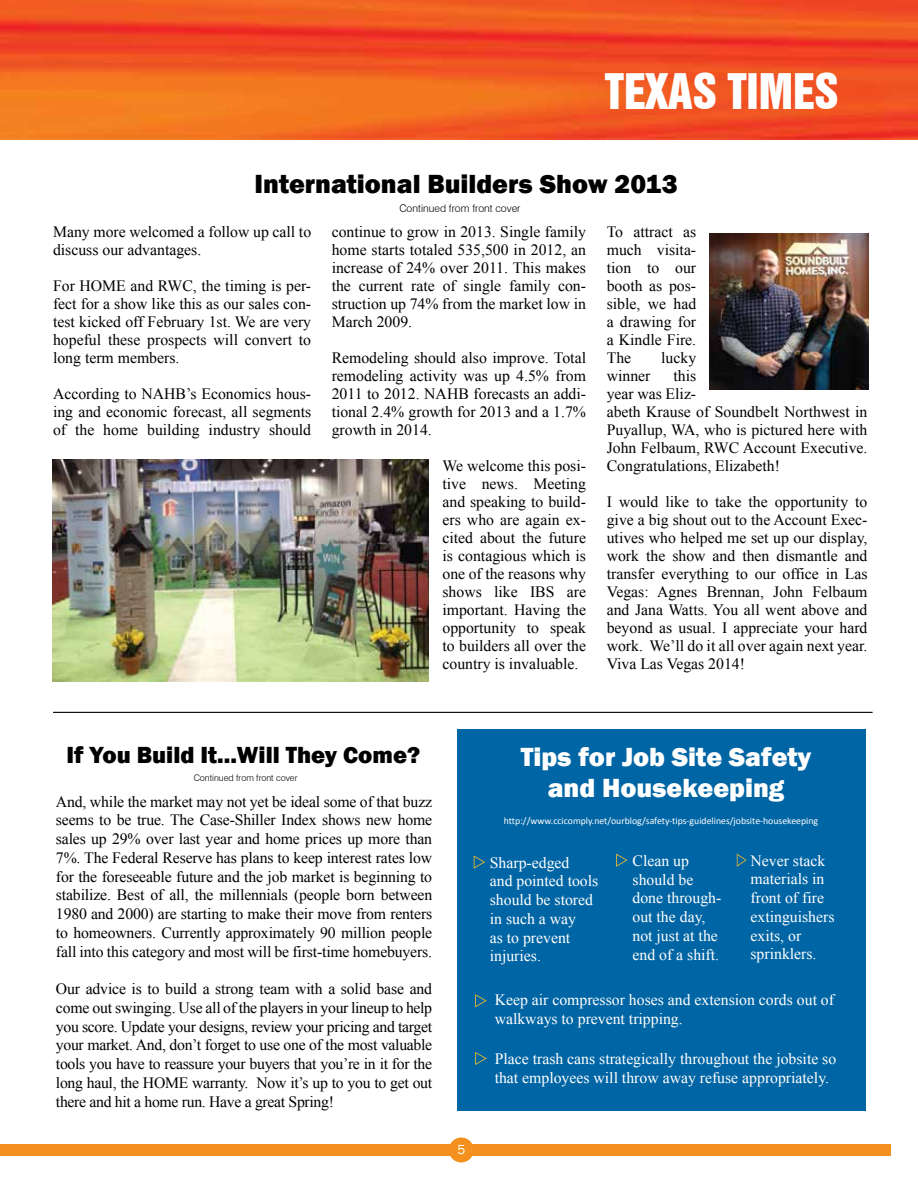
<style>
.page{position:relative;width:918px;height:1188px;background:#fff}
.page>*{position:absolute;margin:0;border:0;box-sizing:border-box;transform-origin:0 0}
.t1{font:45px "Swiss 921 BT Regular A";color:#fff}
.t2{font:800 27px/31.5px "Franklin Gothic";color:#fff;text-align:center}
.t3{font:800 27px "Franklin Gothic";color:#000}
.t4{font:800 24px "Franklin Gothic";color:#000}
.t5{font:15.75px/18px "Times New Roman";color:#000;text-align:justify}
.t6{font:15.75px/18.8px "Times New Roman";color:#fff}
.t7{font:13.5px "Franklin Gothic";color:#fff}
.t8{font:300 10.5px "Swiss 721 BT";color:#000}
.t9{font:9.75px "Calibri";color:#fff}
.t10{font:300 9px "Swiss 721 BT";color:#000}
</style>
<div class="page">
<div style="left:0;top:1144px;width:891px;height:12px;background:#f4901d"></div>
<div style="left:449px;top:1138px;width:25px;height:24px;background:#f4901d;border-radius:50%"></div>
<img style="left:0;top:0;width:918px;height:139px">
<img style="left:53px;top:460px;width:376px;height:221px">
<div style="left:457px;top:729px;width:409px;height:382px;background:#0065a4"></div>
<svg style="left:474px;top:856px;width:11px;height:13px"></svg>
<svg style="left:475px;top:994px;width:12px;height:13px"></svg>
<svg style="left:475px;top:1052px;width:12px;height:13px"></svg>
<svg style="left:616px;top:854px;width:12px;height:13px"></svg>
<svg style="left:737px;top:854px;width:10px;height:13px"></svg>
<img style="left:710px;top:233px;width:158px;height:156px">
<hr style="left:53px;top:712px;width:820px;height:1px;background:#000">
<h1 class="t1" style="left:605px;top:62px;width:235px">TEXAS TIMES</h1>
<h2 class="t3" style="left:255px;top:166px;width:425px">International Builders Show 2013</h2>
<p class="t8" style="left:399px;top:202px;width:123px">Continued from front cover</p>
<p class="t5" style="left:53px;top:223px;width:260px">Many more welcomed a follow up call to discuss our advantages.</p>
<p class="t5" style="left:53px;top:277px;width:260px">For HOME and RWC, the timing is per&shy;fect for a show like this as our sales con&shy;test kicked off February 1st. We are very hopeful these prospects will convert to long term members.</p>
<p class="t5" style="left:53px;top:385px;width:260px">According to NAHB’s Economics hous&shy;ing and economic forecast, all segments of the home building industry should</p>
<p class="t5" style="left:332px;top:223px;width:256px">continue to grow in 2013. Single family home starts totaled 535,500 in 2012, an increase of 24% over 2011. This makes the current rate of single family con&shy;struction up 74% from the market low in March 2009.</p>
<p class="t5" style="left:332px;top:349px;width:256px">Remodeling should also improve. Total remodeling activity was up 4.5% from 2011 to 2012. NAHB forecasts an addi&shy;tional 2.4% growth for 2013 and a 1.7% growth in 2014.</p>
<p class="t5" style="left:442px;top:457px;width:145px">We welcome this posi&shy;tive news. Meeting and speaking to build&shy;ers who are again ex&shy;cited about the future is contagious which is one of the reasons why shows like IBS are important. Having the opportunity to speak to builders all over the country is invaluable.</p>
<p class="t5" style="left:607px;top:223px;width:91px">To attract as much visita&shy;tion to our booth as pos&shy;sible, we had a drawing for a Kindle Fire.<br>The</p>
<p class="t5" style="left:661px;top:349px;width:36px">lucky</p>
<p class="t5" style="left:607px;top:367px;width:262px;text-align:left;text-indent:67px">this<br>year was Eliz-<br>abeth Krause of Soundbelt Northwest in<br>Puyallup, WA, who is pictured here with<br>John Felbaum, RWC Account Executive.<br>Congratulations, Elizabeth!</p>
<p class="t5" style="left:607px;top:493px;width:262px">I would like to take the opportunity to give a big shout out to the Account Exec&shy;utives who helped me set up our display, work the show and then dismantle and transfer everything to our office in Las Vegas: Agnes Brennan, John Felbaum and Jana Watts. You all went above and beyond as usual. I appreciate your hard work. We’ll do it all over again next year.<br>Viva Las Vegas 2014!</p>
<p class="t5" style="left:607px;top:367px;width:45px">winner</p>
<h3 class="t4" style="left:66px;top:740px;width:355px">If You Build It...Will They Come?</h3>
<p class="t5" style="left:56px;top:792px;width:378px;line-height:18.8px">And, while the market may not yet be ideal some of that buzz seems to be true. The Case-Shiller Index shows new home sales up 29% over last year and home prices up more than 7%. The Federal Reserve has plans to keep interest rates low for the foreseeable future and the job market is beginning to stabilize. Best of all, the millennials (people born between 1980 and 2000) are starting to make their move from renters to homeowners. Currently approximately 90 million people fall into this category and most will be first-time homebuyers.</p>
<p class="t5" style="left:56px;top:979px;width:378px;line-height:18.8px">Our advice is to build a strong team with a solid base and come out swinging. Use all of the players in your lineup to help you score. Update your designs, review your pricing and target your market. And, don’t forget to use one of the most valuable tools you have to reassure your buyers that you’re in it for the long haul, the HOME warranty. Now it’s up to you to get out there and hit a home run. Have a great Spring!</p>
<p class="t10" style="left:194px;top:772px;width:105px">Continued from front cover</p>
<p class="t7" style="left:457px;top:1141px;width:9px">5</p>
<h2 class="t2" style="left:521px;top:741px;width:292px">Tips for Job Site Safety and Housekeeping</h2>
<p class="t9" style="left:504px;top:815px;width:316px">http://www.ccicomply.net/ourblog/safety-tips-guidelines/jobsite-housekeeping</p>
<p class="t6" style="left:490px;top:853px;width:110px">Sharp-edged<br>and pointed tools should be stored in such a way<br>as to prevent injuries.</p>
<p class="t6" style="left:751px;top:851px;width:85px">Never stack materials in front of fire extinguishers exits, or sprinklers.</p>
<p class="t6" style="left:633px;top:851px;width:90px">Clean up should be done through&shy;out the day, not just at the end of a shift.</p>
<p class="t6" style="left:495px;top:990px;width:341px">Keep air compressor hoses and extension cords out of walkways to prevent tripping.</p>
<p class="t6" style="left:495px;top:1049px;width:343px">Place trash cans strategically throughout the jobsite so that employees will throw away refuse appropriately.</p>
</div>
